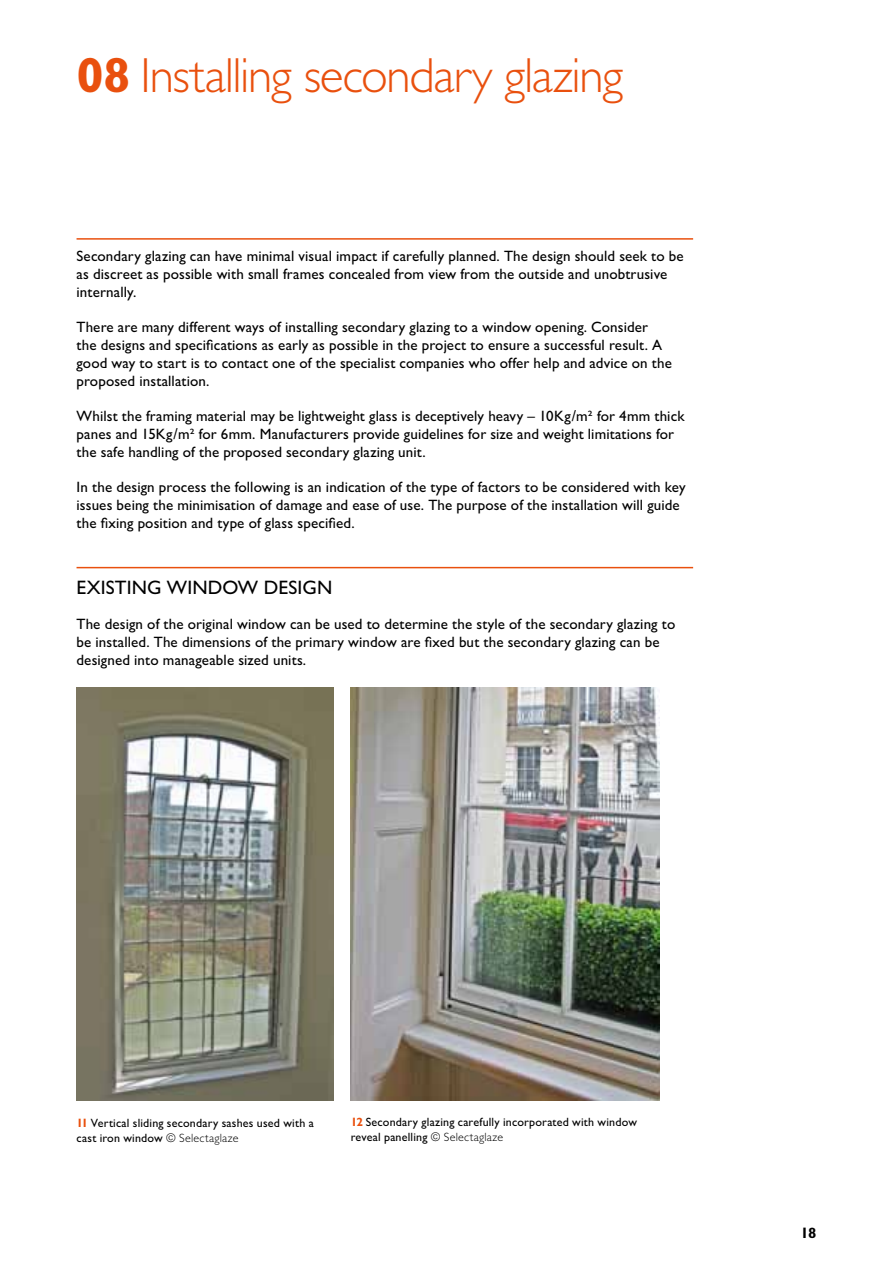
<style>
.page{position:relative;width:893px;height:1263px;background:#fff}
.page>*{position:absolute;margin:0;border:0;box-sizing:border-box;transform-origin:0 0}
.t1{font:300 49.5px "M Gill Sans";letter-spacing:-.025em;color:#e9500e}
.sub_headers_K_with_1{font:19.5px "M Gill Sans";letter-spacing:.005em;color:#000}
.reg_body{font:15px/18px "M Gill Sans";letter-spacing:.01em;color:#000}
.body_copy___rule{font:15px/18px "M Gill Sans";letter-spacing:.01em;color:#000}
.t2{font:700 15px "M Gill Sans";color:#000}
.t3{font:12px/15px "M Gill Sans";letter-spacing:.015em;color:#000}
.s1{font-weight:700}
.s2{font-weight:700;color:#e9500e}
.s3{font-weight:300}
</style>
<div class="page">
<hr style="left:77px;top:238px;width:616px;height:2px;background:#e9500e">
<hr style="left:77px;top:567px;width:616px;height:1px;background:#e9500e">
<img style="left:77px;top:688px;width:257px;height:413px">
<img style="left:351px;top:688px;width:309px;height:412px">
<h1 class="t1" style="left:77px;top:48px;width:548px"><span class="s1">08</span> Installing secondary glazing</h1>
<p class="body_copy___rule" style="left:77px;top:247px;width:609px">Secondary glazing can have minimal visual impact if carefully planned. The design should seek to be as discreet as possible with small frames concealed from view from the outside and unobtrusive internally.</p>
<p class="reg_body" style="left:77px;top:318px;width:597px">There are many different ways of installing secondary glazing to a window opening. Consider the designs and specifications as early as possible in the project to ensure a successful result. A good way to start is to contact one of the specialist companies who offer help and advice on the proposed installation.</p>
<p class="reg_body" style="left:77px;top:407px;width:609px">Whilst the framing material may be lightweight glass is deceptively heavy – 10Kg/m² for 4mm thick panes and 15Kg/m² for 6mm. Manufacturers provide guidelines for size and weight limitations for the safe handling of the proposed secondary glazing unit.</p>
<p class="reg_body" style="left:77px;top:478px;width:610px">In the design process the following is an indication of the type of factors to be considered with key issues being the minimisation of damage and ease of use. The purpose of the installation will guide the fixing position and type of glass specified.</p>
<p class="sub_headers_K_with_1" style="left:77px;top:577px;width:257px">EXISTING WINDOW DESIGN</p>
<p class="reg_body" style="left:77px;top:615px;width:600px">The design of the original window can be used to determine the style of the secondary glazing to be installed. The dimensions of the primary window are fixed but the secondary glazing can be designed into manageable sized units.</p>
<p class="t3" style="left:77px;top:1115px;width:239px"><span class="s2">11</span> Vertical sliding secondary sashes used with a cast iron window <span class="s3">© Selectaglaze</span></p>
<p class="t3" style="left:351px;top:1115px;width:288px"><span class="s2">12</span> Secondary glazing carefully incorporated with window reveal panelling <span class="s3">© Selectaglaze</span></p>
<p class="t2" style="left:800px;top:1225px;width:18px">18</p>
</div>
